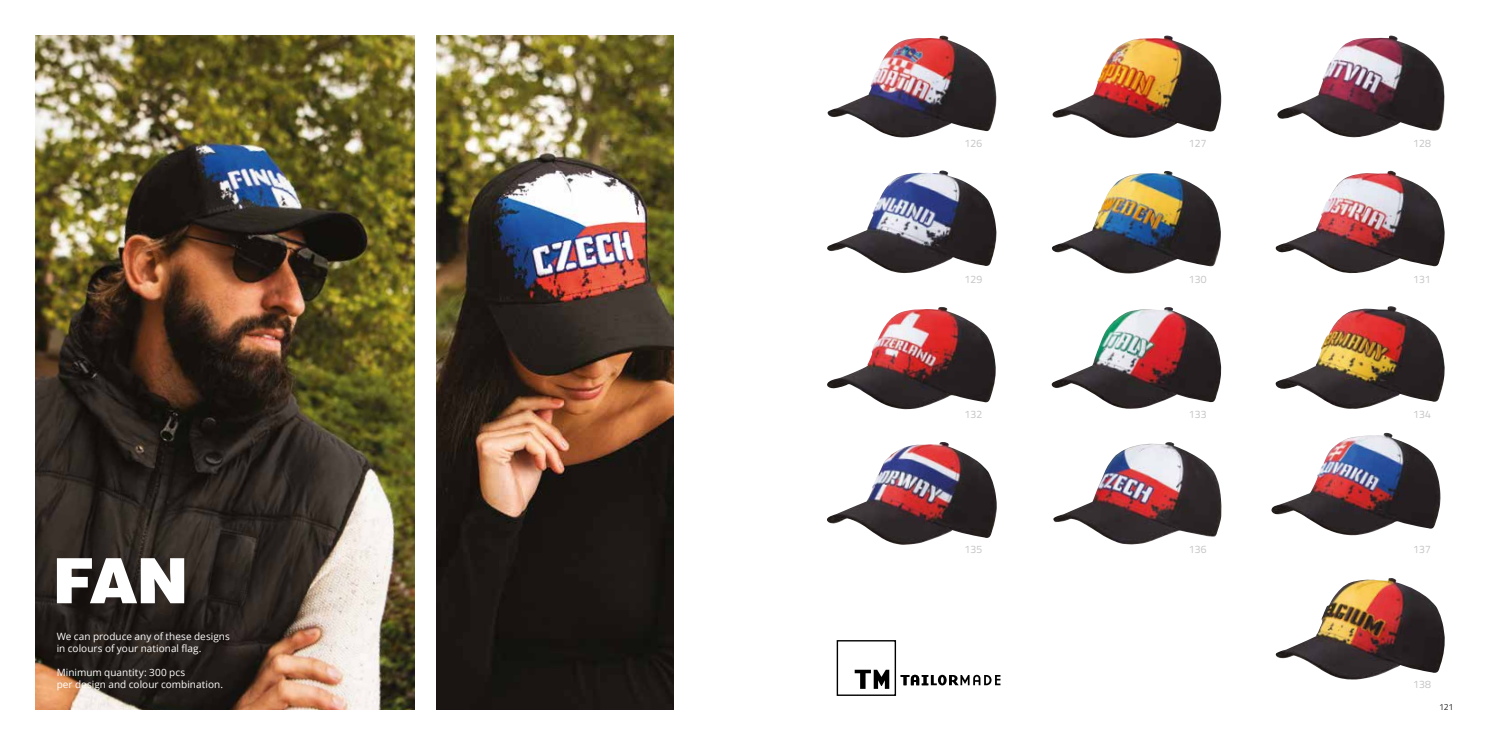
<style>
.page{position:relative;width:1489px;height:745px;background:#fff}
.page>*{position:absolute;margin:0;border:0;box-sizing:border-box;transform-origin:0 0}
.t1{font:900 62.5px "Helvetica";color:#fff}
.t2{font:10.75px "Titillium Text 22 L";letter-spacing:.01em;color:#c6c6c6}
.t3{font:10px/12px "Open Sans";letter-spacing:.005em;color:#fff}
.t4{font:300 8.75px "Titillium Web";color:#000}
</style>
<div class="page">
<img style="left:35px;top:35px;width:380px;height:674px">
<img style="left:436px;top:35px;width:237px;height:674px">
<svg style="left:900px;top:674px;width:100px;height:11px"></svg>
<svg style="left:854px;top:669px;width:35px;height:19px"></svg>
<div style="left:836px;top:639px;width:60px;height:56px;border:1px solid #000"></div>
<img style="left:1277px;top:35px;width:167px;height:102px">
<img style="left:1052px;top:36px;width:169px;height:102px">
<img style="left:827px;top:36px;width:170px;height:101px">
<img style="left:1275px;top:171px;width:170px;height:103px">
<img style="left:1052px;top:171px;width:169px;height:102px">
<img style="left:1275px;top:578px;width:170px;height:101px">
<img style="left:1275px;top:306px;width:170px;height:102px">
<img style="left:1051px;top:307px;width:170px;height:101px">
<img style="left:827px;top:170px;width:170px;height:103px">
<img style="left:1271px;top:432px;width:169px;height:103px">
<img style="left:827px;top:442px;width:169px;height:102px">
<img style="left:1053px;top:442px;width:168px;height:102px">
<img style="left:827px;top:307px;width:169px;height:102px">
<div style="left:1188px;top:134px;width:18px;height:18px;background:#fff;border-radius:50%"></div>
<div style="left:1188px;top:269px;width:18px;height:18px;background:#fff;border-radius:50%"></div>
<div style="left:1188px;top:404px;width:18px;height:18px;background:#fff;border-radius:50%"></div>
<div style="left:1188px;top:539px;width:18px;height:18px;background:#fff;border-radius:50%"></div>
<div style="left:964px;top:539px;width:18px;height:18px;background:#fff;border-radius:50%"></div>
<div style="left:1412px;top:675px;width:18px;height:17px;background:#fff;border-radius:50%"></div>
<div style="left:1412px;top:134px;width:18px;height:18px;background:#fff;border-radius:50%"></div>
<div style="left:1412px;top:269px;width:18px;height:18px;background:#fff;border-radius:50%"></div>
<div style="left:1412px;top:404px;width:18px;height:18px;background:#fff;border-radius:50%"></div>
<div style="left:964px;top:134px;width:18px;height:18px;background:#fff;border-radius:50%"></div>
<div style="left:964px;top:269px;width:18px;height:18px;background:#fff;border-radius:50%"></div>
<div style="left:964px;top:404px;width:18px;height:18px;background:#fff;border-radius:50%"></div>
<h1 class="t1" style="left:52px;top:539px;width:138px">FAN</h1>
<p class="t3" style="left:57px;top:630px;width:175px">We can produce any of these designs in colours of your national flag.</p>
<p class="t3" style="left:57px;top:666px;width:168px">Minimum quantity: 300 pcs<br>per design and colour combination.</p>
<p class="t2" style="left:964px;top:135px;width:19px">126</p>
<p class="t2" style="left:1188px;top:135px;width:19px">127</p>
<p class="t2" style="left:1413px;top:135px;width:19px">128</p>
<p class="t2" style="left:964px;top:271px;width:19px">129</p>
<p class="t2" style="left:1188px;top:271px;width:19px">130</p>
<p class="t2" style="left:1413px;top:271px;width:19px">131</p>
<p class="t2" style="left:964px;top:406px;width:19px">132</p>
<p class="t2" style="left:1188px;top:406px;width:19px">133</p>
<p class="t2" style="left:1413px;top:406px;width:19px">134</p>
<p class="t2" style="left:964px;top:541px;width:19px">135</p>
<p class="t2" style="left:1188px;top:541px;width:19px">136</p>
<p class="t2" style="left:1413px;top:541px;width:19px">137</p>
<p class="t2" style="left:1413px;top:676px;width:19px">138</p>
<p class="t4" style="left:1438px;top:699px;width:16px">121</p>
</div>
